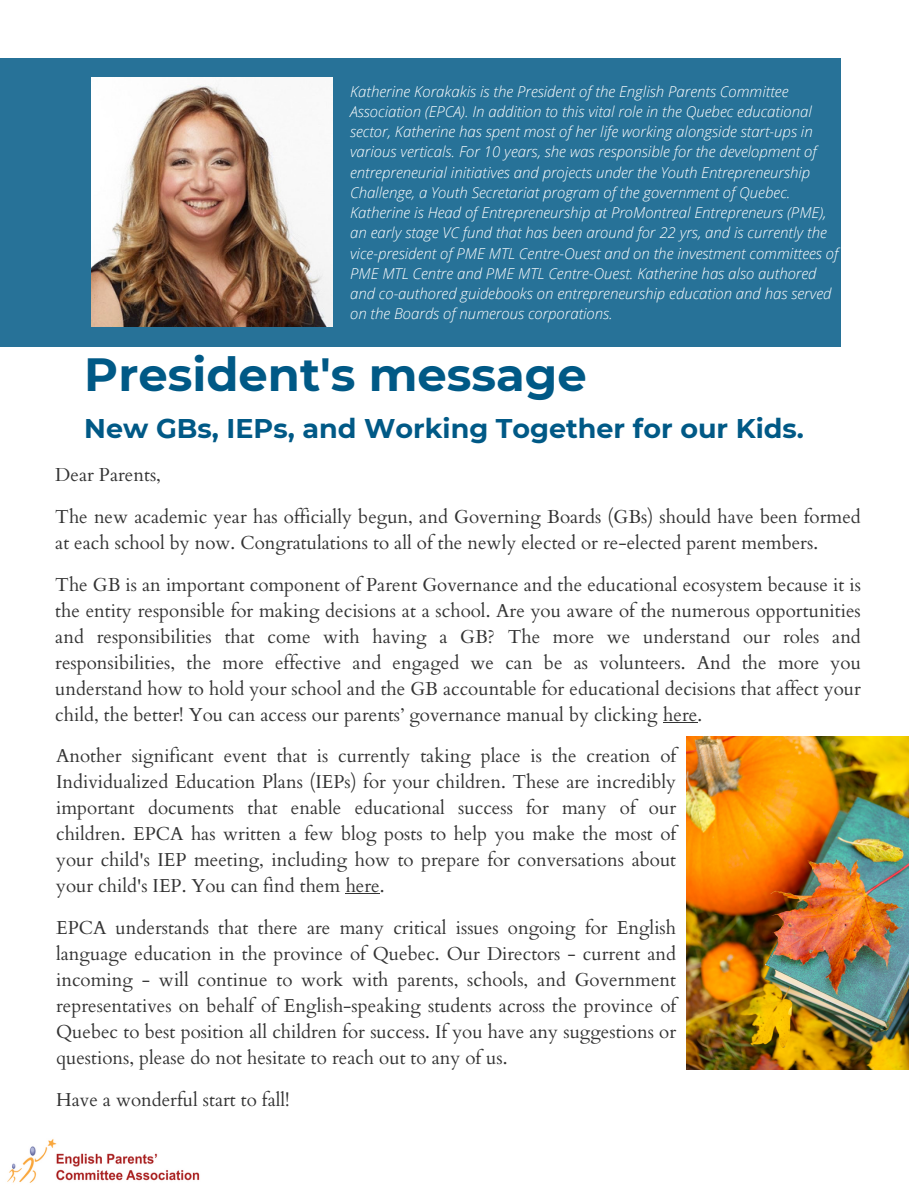
<style>
.page{position:relative;width:918px;height:1188px;background:#fff}
.page>*{position:absolute;margin:0;border:0;box-sizing:border-box;transform-origin:0 0}
.t1{font:700 46.5px "Montserrat";color:#005986}
.t2{font:700 27px "Montserrat";color:#005986}
.t3{font:18.75px/26px "Cardo";color:#000;text-align:justify}
.t4{font:italic 300 15px/20.2px "Open Sans";color:#fff}
</style>
<div class="page">
<div style="left:0;top:58px;width:841px;height:289px;background:#277298"></div>
<img style="left:92px;top:78px;width:241px;height:248px">
<img style="left:7px;top:1139px;width:193px;height:44px">
<img style="left:687px;top:737px;width:221px;height:333px">
<hr style="left:663px;top:722px;width:34px;height:1px;background:#000">
<hr style="left:346px;top:893px;width:34px;height:1px;background:#000">
<p class="t4" style="left:350px;top:81px;width:490px">Katherine Korakakis is the President of the English Parents Committee Association (EPCA). In addition to this vital role in the Quebec educational sector, Katherine has spent most of her life working alongside start-ups in various verticals. For 10 years, she was responsible for the development of entrepreneurial initiatives and projects under the Youth Entrepreneurship Challenge, a Youth Secretariat program of the government of Quebec.<br>Katherine is Head of Entrepreneurship at ProMontreal Entrepreneurs (PME), an early stage VC fund that has been around for 22 yrs, and is currently the vice-president of PME MTL Centre-Ouest and on the investment committees of PME MTL Centre and PME MTL Centre-Ouest. Katherine has also authored and co-authored guidebooks on entrepreneurship education and has served on the Boards of numerous corporations.</p>
<p class="t1" style="left:84px;top:346px;width:504px">President's message</p>
<p class="t2" style="left:84px;top:411px;width:721px">New GBs, IEPs, and Working Together for our Kids.</p>
<p class="t3" style="left:55px;top:462px;width:107px">Dear Parents,</p>
<p class="t3" style="left:55px;top:504px;width:807px">The new academic year has officially begun, and Governing Boards (GBs) should have been formed at each school by now. Congratulations to all of the newly elected or re-elected parent members.</p>
<p class="t3" style="left:55px;top:572px;width:807px">The GB is an important component of Parent Governance and the educational ecosystem because it is the entity responsible for making decisions at a school. Are you aware of the numerous opportunities and responsibilities that come with having a GB? The more we understand our roles and responsibilities, the more effective and engaged we can be as volunteers. And the more you understand how to hold your school and the GB accountable for educational decisions that affect your child, the better! You can access our parents’ governance manual by clicking here.</p>
<p class="t3" style="left:56px;top:743px;width:622px">Another significant event that is currently taking place is the creation of Individualized Education Plans (IEPs) for your children. These are incredibly important documents that enable educational success for many of our children. EPCA has written a few blog posts to help you make the most of your child's IEP meeting, including how to prepare for conversations about your child's IEP. You can find them here.</p>
<p class="t3" style="left:56px;top:915px;width:622px">EPCA understands that there are many critical issues ongoing for English language education in the province of Quebec. Our Directors - current and incoming - will continue to work with parents, schools, and Government representatives on behalf of English-speaking students across the province of Quebec to best position all children for success. If you have any suggestions or questions, please do not hesitate to reach out to any of us.</p>
<p class="t3" style="left:56px;top:1087px;width:235px">Have a wonderful start to fall!</p>
</div>
